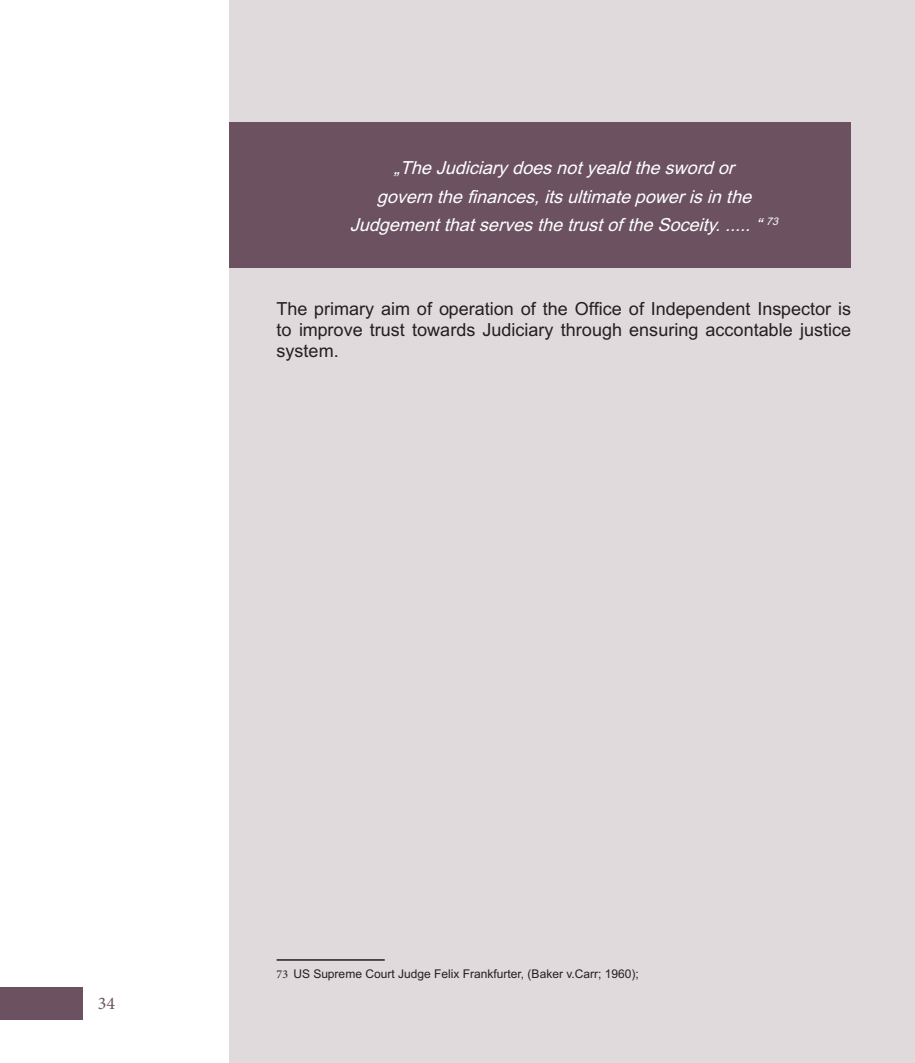
<style>
.page{position:relative;width:915px;height:1063px;background:#fff}
.page>*{position:absolute;margin:0;border:0;box-sizing:border-box;transform-origin:0 0}
.t1{font:18px/21px "BPG Arial";color:#231f20;text-align:justify}
.t2{font:italic 18px/28.5px "BPG Arial";color:#fff;text-align:center}
.t3{font:17.85px "Minion Pro";color:#6c5261}
.t4{font:12px "BPG Arial";color:#231f20}
.s1{font-family:"Minion Pro"}
</style>
<div class="page">
<div style="left:230px;top:0;width:684px;height:1063px;background:#e0dadc"></div>
<div style="left:0;top:987px;width:83px;height:32px;background:#6c5261"></div>
<div style="left:230px;top:122px;width:620px;height:146px;background:#6c5261"></div>
<hr style="left:276px;top:959px;width:108px;height:2px;background:#231f20">
<p class="t2" style="left:349px;top:154px;width:432px">„The Judiciarydoesnotyeald the sword or<br>govern the finances,itsultimate powerisin the<br>Judgementthatservesthe trustofthe Soceity......“<sup>73</sup></p>
<p class="t1" style="left:276px;top:298px;width:576px">The primary aim of operation of the Office of Independent Inspector is to improve trust towards Judiciary through ensuring accontable justice system.</p>
<p class="t3" style="left:98px;top:997px;width:19px">34</p>
<p class="t4" style="left:276px;top:967px;width:363px"><span class="s1">73</span> US Supreme Court Judge Felix Frankfurter, (Baker v.Carr; 1960);</p>
</div>
